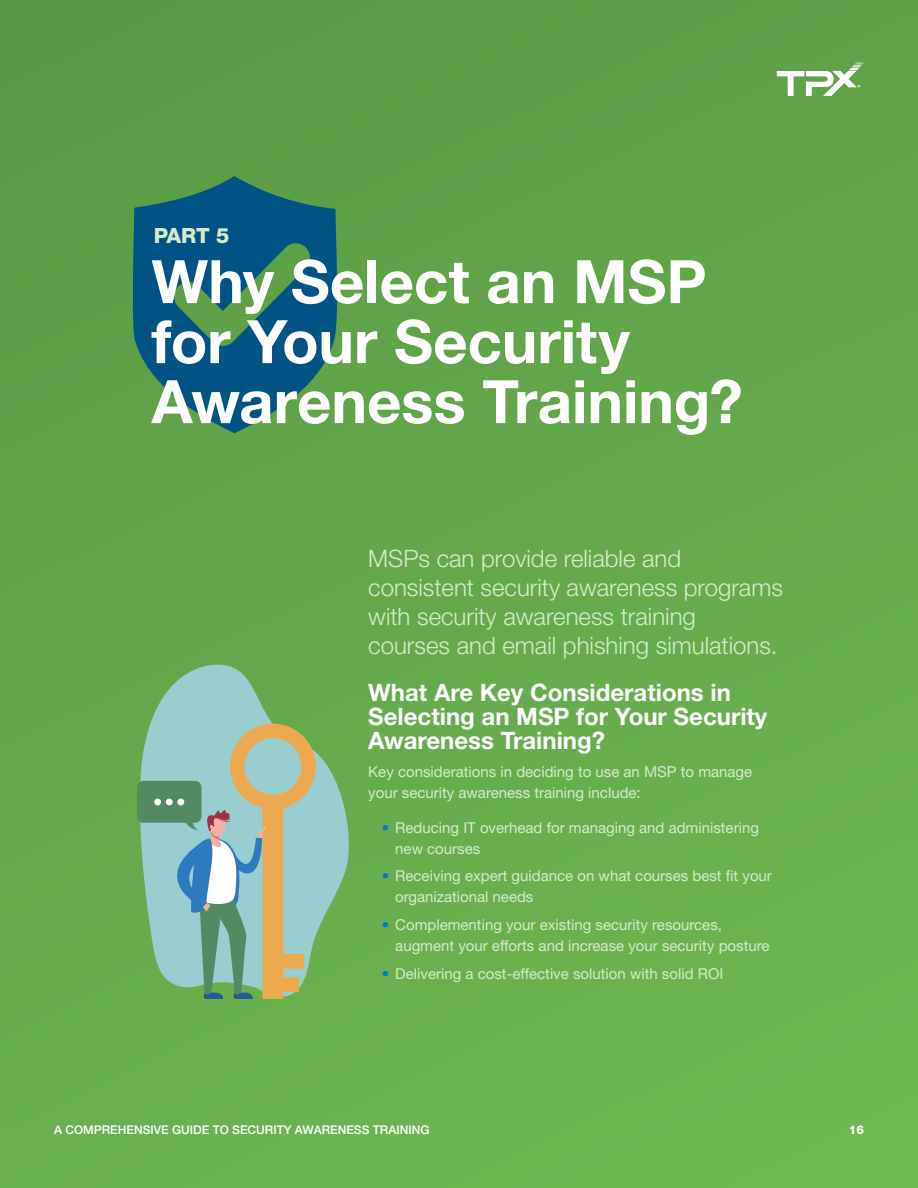
<style>
.page{position:relative;width:918px;height:1188px;background:#fff}
.page>*{position:absolute;margin:0;border:0;box-sizing:border-box;transform-origin:0 0}
.t1{font:700 60px/60px "Helvetica Neue LT Std";color:#fff}
.t2{font:300 24px/28.8px "Helvetica Neue LT Std";color:#d4eccc}
.t3{font:700 24px/24px "Helvetica Neue LT Std";color:#fff}
.t4{font:800 21px "Helvetica Neue LT Std";color:#d4eccc}
.t5{font:15px/21px "Helvetica Neue LT Std";color:#d4eccc}
.t6{font:500 12px "Helvetica Neue LT Std";color:#fff}
.t7{font:800 12px "Helvetica Neue LT Std";color:#fff}
.s1{color:#0079c2}
</style>
<div class="page">
<div style="left:0;top:0;width:918px;height:1188px;background:linear-gradient(to right,#60a448,#66af4d)"></div>
<svg style="left:132px;top:176px;width:206px;height:257px;background:#1e6b71"></svg>
<svg style="left:137px;top:665px;width:212px;height:334px;background:#78b97f"></svg>
<div style="left:137px;top:781px;width:64px;height:42px;background:#528b63;border-radius:6px"></div>
<svg style="left:145px;top:724px;width:171px;height:275px;background:#9abba6"></svg>
<svg style="left:755px;top:28px;width:128px;height:85px;background:#6daa57"></svg>
<h3 class="t4" style="left:154px;top:223px;width:77px">PART 5</h3>
<h1 class="t1" style="left:152px;top:250px;width:593px">Why Select an MSP for Your Security<br>Awareness Training?</h1>
<h2 class="t2" style="left:368px;top:544px;width:416px">MSPs can provide reliable and consistent security awareness programs with security awareness training courses and email phishing simulations.</h2>
<h2 class="t3" style="left:368px;top:680px;width:401px">What Are Key Considerations in<br>Selecting an MSP for Your Security<br>Awareness Training?</h2>
<p class="t5" style="left:368px;top:761px;width:385px">Key considerations in deciding to use an MSP to manage your security awareness training include:</p>
<p class="t5" style="left:395px;top:816px;width:365px;text-indent:-14px"><span class="s1">•</span> Reducing IT overhead for managing and administering new courses</p>
<p class="t5" style="left:395px;top:865px;width:378px;text-indent:-14px"><span class="s1">•</span> Receiving expert guidance on what courses best fit your organizational needs</p>
<p class="t5" style="left:395px;top:914px;width:376px;text-indent:-14px"><span class="s1">•</span> Complementing your existing security resources, augment your efforts and increase your security posture</p>
<p class="t5" style="left:382px;top:963px;width:343px"><span class="s1">•</span> Delivering a cost-effective solution with solid ROI</p>
<p class="t6" style="left:54px;top:1123px;width:377px">A COMPREHENSIVE GUIDE TO SECURITY AWARENESS TRAINING</p>
<p class="t7" style="left:849px;top:1123px;width:17px">16</p>
</div>
